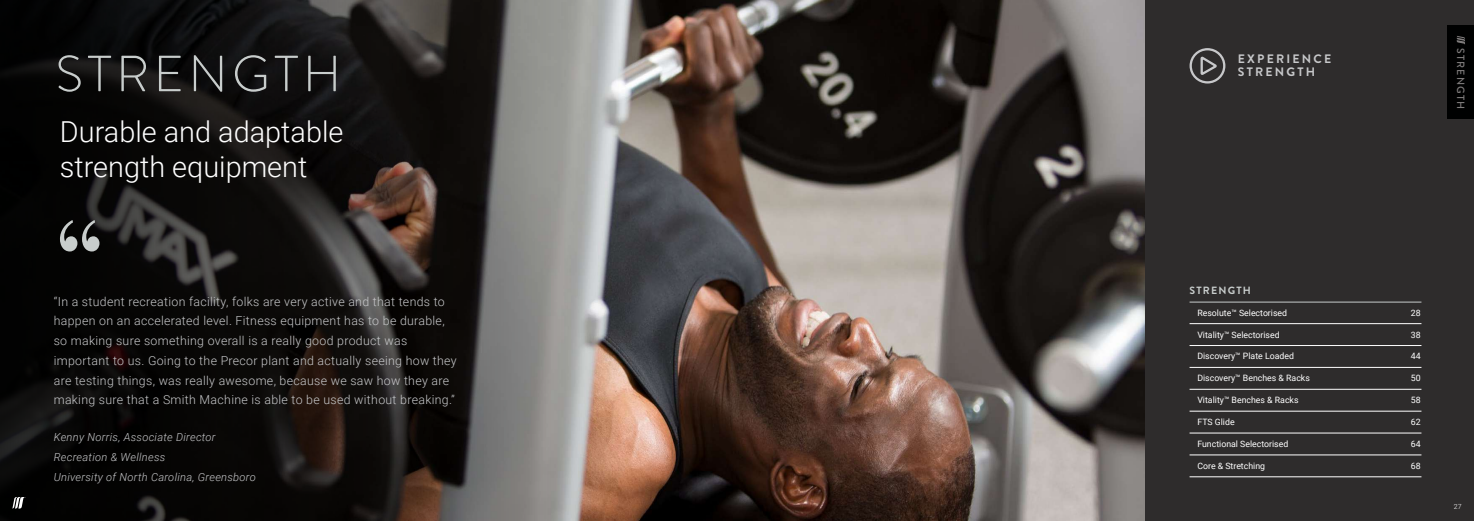
<style>
.page{position:relative;width:1474px;height:521px;background:#fff}
.page>*{position:absolute;margin:0;border:0;box-sizing:border-box;transform-origin:0 0}
.t1{font:300 50.75px "Brandon Grotesque";letter-spacing:.09em;color:#c8cdcc}
.t2{font:300 28.88px/35px "Roboto";color:#fff}
.t3{font:300 12.34px/19.8px "Roboto";letter-spacing:.025em;color:#c7c8ca}
.t4{font:700 12.25px/12.2px "Brandon Grotesque";letter-spacing:.18em;color:#c7c8ca}
.t5{font:italic 300 11.11px/19.8px "Roboto";letter-spacing:.025em;color:#c7c8ca}
.t6{font:700 10.5px "Brandon Grotesque";letter-spacing:.115em;color:#c8cdcc}
.t7{font:500 10.5px "Brandon Grotesque";letter-spacing:.115em;color:#7f7c7c}
.t8{font:8.75px "Roboto";color:#fff}
.t9{font:300 7px "Roboto";color:#fff}
</style>
<div class="page">
<img style="left:618px;top:0;width:527px;height:521px">
<div style="left:1145px;top:0;width:328px;height:521px;background:#2e2c2c"></div>
<svg style="left:0;top:0;width:618px;height:521px;background:#302d2b"></svg>
<svg style="left:12px;top:497px;width:14px;height:11px"></svg>
<hr style="left:1189px;top:302px;width:232px;height:1px;background:#c8cdcc">
<hr style="left:1189px;top:323px;width:232px;height:1px;background:#fff">
<hr style="left:1189px;top:345px;width:232px;height:1px;background:#fff">
<hr style="left:1189px;top:367px;width:232px;height:1px;background:#fff">
<hr style="left:1189px;top:389px;width:232px;height:1px;background:#fff">
<hr style="left:1189px;top:411px;width:232px;height:1px;background:#fff">
<hr style="left:1189px;top:433px;width:232px;height:1px;background:#fff">
<hr style="left:1189px;top:455px;width:232px;height:1px;background:#fff">
<hr style="left:1189px;top:477px;width:232px;height:1px;background:#fff">
<div style="left:1446px;top:25px;width:27px;height:94px;background:#000101"></div>
<svg style="left:1456px;top:36px;width:8px;height:8px"></svg>
<svg style="left:1189px;top:48px;width:36px;height:36px"></svg>
<svg style="left:60px;top:220px;width:39px;height:31px"></svg>
<h1 class="t1" style="left:55px;top:39px;width:287px">STRENGTH</h1>
<h2 class="t2" style="left:60px;top:113px;width:285px">Durable and adaptable strength equipment</h2>
<p class="t3" style="left:54px;top:291px;width:404px">“In a student recreation facility, folks are very active and that tends to happen on an accelerated level. Fitness equipment has to be durable, so making sure something overall is a really good product was important to us. Going to the Precor plant and actually seeing how they are testing things, was really awesome, because we saw how they are making sure that a Smith Machine is able to be used without breaking.”</p>
<p class="t5" style="left:54px;top:427px;width:204px">Kenny Norris, Associate Director<br>Recreation &amp; Wellness<br>University of North Carolina, Greensboro</p>
<p class="t4" style="left:1237px;top:53px;width:95px">EXPERIENCE<br>STRENGTH</p>
<p class="t7" style="left:1467px;top:48px;width:63px;rotate:90deg">STRENGTH</p>
<p class="t6" style="left:1189px;top:283px;width:63px">STRENGTH</p>
<p class="t8" style="left:1197px;top:306px;width:91px">Resolute™ Selectorised</p>
<p class="t8" style="left:1410px;top:306px;width:11px">28</p>
<p class="t8" style="left:1197px;top:328px;width:84px">Vitality™ Selectorised</p>
<p class="t8" style="left:1410px;top:328px;width:11px">38</p>
<p class="t8" style="left:1197px;top:350px;width:98px">Discovery™ Plate Loaded</p>
<p class="t8" style="left:1410px;top:350px;width:11px">44</p>
<p class="t8" style="left:1197px;top:372px;width:114px">Discovery™ Benches &amp; Racks</p>
<p class="t8" style="left:1410px;top:372px;width:11px">50</p>
<p class="t8" style="left:1197px;top:394px;width:103px">Vitality™ Benches &amp; Racks</p>
<p class="t8" style="left:1410px;top:394px;width:11px">58</p>
<p class="t8" style="left:1197px;top:416px;width:39px">FTS Glide</p>
<p class="t8" style="left:1410px;top:416px;width:11px">62</p>
<p class="t8" style="left:1197px;top:438px;width:92px">Functional Selectorised</p>
<p class="t8" style="left:1410px;top:438px;width:11px">64</p>
<p class="t8" style="left:1197px;top:459px;width:69px">Core &amp; Stretching</p>
<p class="t8" style="left:1410px;top:459px;width:11px">68</p>
<p class="t9" style="left:1453px;top:501px;width:9px">27</p>
</div>
